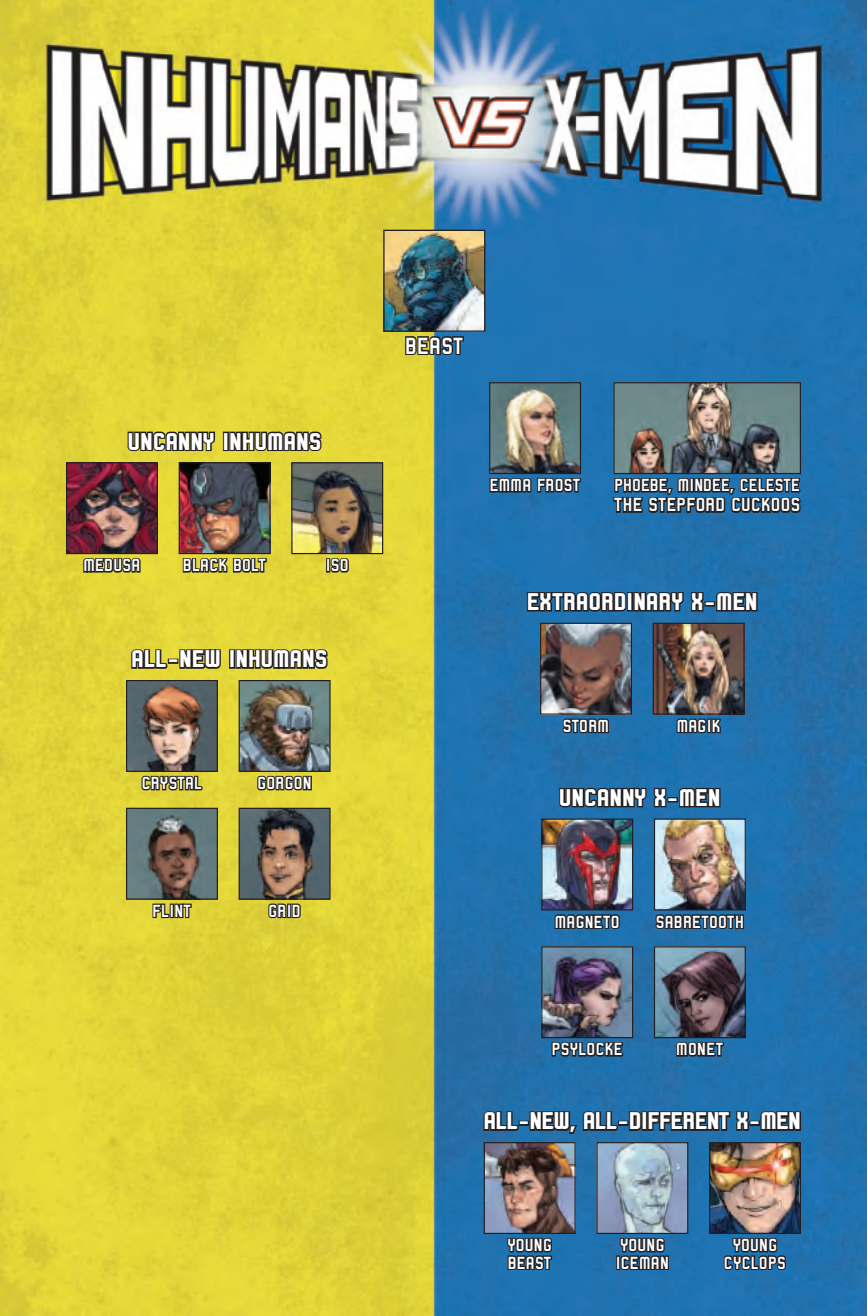
<style>
.page{position:relative;width:867px;height:1316px;background:#fff}
.page>*{position:absolute;margin:0;border:0;box-sizing:border-box;transform-origin:0 0}
.t1{font:900 24.5px "Kaliber Com";letter-spacing:.01em;color:#fff}
.t2{font:900 24.5px "Kaliber Com";letter-spacing:-.01em;color:#fff}
.t3{font:700 23.62px "Kaliber Com";letter-spacing:.01em;color:#fff}
.t4{font:700 19.25px "Kaliber Com";letter-spacing:.01em;color:#fff}
.t5{font:700 17.68px/17.5px "Kaliber Com";letter-spacing:.01em;color:#fff}
</style>
<div class="page">
<img style="left:0;top:0;width:866px;height:1315px">
<svg style="left:403px;top:334px;width:62px;height:23px"></svg>
<img style="left:385px;top:232px;width:98px;height:98px">
<div style="left:383px;top:230px;width:102px;height:102px;border:1px solid #231f20"></div>
<svg style="left:525px;top:587px;width:179px;height:29px"></svg>
<div style="left:704px;top:601px;width:11px;height:5px;border:3px solid #231f20"></div>
<svg style="left:713px;top:587px;width:45px;height:29px"></svg>
<svg style="left:560px;top:716px;width:50px;height:19px"></svg>
<svg style="left:674px;top:716px;width:47px;height:18px"></svg>
<img style="left:542px;top:624px;width:87px;height:88px">
<div style="left:540px;top:622px;width:91px;height:92px;border:1px solid #231f20"></div>
<img style="left:654px;top:624px;width:88px;height:88px">
<div style="left:652px;top:622px;width:92px;height:92px;border:1px solid #231f20"></div>
<svg style="left:126px;top:426px;width:91px;height:30px"></svg>
<div style="left:223px;top:431px;width:6px;height:20px;border:3px solid #231f20"></div>
<svg style="left:228px;top:426px;width:94px;height:30px"></svg>
<svg style="left:81px;top:556px;width:61px;height:18px"></svg>
<svg style="left:181px;top:556px;width:87px;height:18px"></svg>
<div style="left:326px;top:558px;width:4px;height:14px;border:2px solid #231f20"></div>
<svg style="left:328px;top:556px;width:22px;height:18px"></svg>
<img style="left:68px;top:464px;width:88px;height:88px">
<div style="left:66px;top:462px;width:92px;height:92px;border:1px solid #231f20"></div>
<img style="left:181px;top:464px;width:87px;height:88px">
<div style="left:179px;top:462px;width:91px;height:92px;border:1px solid #231f20"></div>
<img style="left:293px;top:464px;width:88px;height:88px">
<div style="left:291px;top:462px;width:92px;height:92px;border:1px solid #231f20"></div>
<svg style="left:557px;top:782px;width:110px;height:30px"></svg>
<div style="left:667px;top:797px;width:10px;height:5px;border:3px solid #231f20"></div>
<svg style="left:676px;top:782px;width:45px;height:30px"></svg>
<svg style="left:552px;top:910px;width:69px;height:26px"></svg>
<svg style="left:550px;top:1039px;width:75px;height:19px"></svg>
<svg style="left:653px;top:912px;width:92px;height:18px"></svg>
<svg style="left:674px;top:1037px;width:50px;height:26px"></svg>
<img style="left:543px;top:820px;width:88px;height:88px">
<div style="left:541px;top:818px;width:92px;height:92px;border:1px solid #231f20"></div>
<img style="left:543px;top:948px;width:88px;height:87px">
<div style="left:541px;top:946px;width:92px;height:91px;border:1px solid #231f20"></div>
<img style="left:655px;top:820px;width:88px;height:88px">
<div style="left:653px;top:818px;width:92px;height:92px;border:1px solid #231f20"></div>
<img style="left:655px;top:948px;width:88px;height:87px">
<div style="left:653px;top:946px;width:92px;height:91px;border:1px solid #231f20"></div>
<svg style="left:129px;top:647px;width:41px;height:23px"></svg>
<div style="left:168px;top:658px;width:10px;height:5px;border:3px solid #231f20"></div>
<svg style="left:178px;top:644px;width:45px;height:29px"></svg>
<div style="left:229px;top:649px;width:6px;height:19px;border:3px solid #231f20"></div>
<svg style="left:234px;top:644px;width:95px;height:29px"></svg>
<svg style="left:139px;top:773px;width:65px;height:19px"></svg>
<svg style="left:151px;top:899px;width:42px;height:26px"></svg>
<svg style="left:255px;top:771px;width:58px;height:26px"></svg>
<svg style="left:266px;top:901px;width:36px;height:18px"></svg>
<img style="left:128px;top:682px;width:88px;height:87px">
<div style="left:126px;top:680px;width:92px;height:91px;border:1px solid #231f20"></div>
<img style="left:128px;top:809px;width:88px;height:88px">
<div style="left:126px;top:807px;width:92px;height:92px;border:1px solid #231f20"></div>
<img style="left:240px;top:682px;width:88px;height:87px">
<div style="left:238px;top:680px;width:92px;height:91px;border:1px solid #231f20"></div>
<img style="left:240px;top:809px;width:88px;height:88px">
<div style="left:238px;top:807px;width:92px;height:92px;border:1px solid #231f20"></div>
<svg style="left:505px;top:1233px;width:48px;height:38px"></svg>
<div style="left:616px;top:1255px;width:4px;height:14px;border:2px solid #231f20"></div>
<svg style="left:618px;top:1233px;width:52px;height:44px"></svg>
<svg style="left:721px;top:1233px;width:66px;height:38px"></svg>
<img style="left:485px;top:1143px;width:88px;height:88px">
<div style="left:483px;top:1141px;width:92px;height:92px;border:1px solid #231f20"></div>
<img style="left:598px;top:1143px;width:88px;height:88px">
<div style="left:596px;top:1141px;width:92px;height:92px;border:1px solid #231f20"></div>
<img style="left:710px;top:1143px;width:88px;height:88px">
<div style="left:708px;top:1141px;width:92px;height:92px;border:1px solid #231f20"></div>
<svg style="left:481px;top:1109px;width:39px;height:22px"></svg>
<div style="left:518px;top:1120px;width:11px;height:5px;border:3px solid #231f20"></div>
<svg style="left:528px;top:1106px;width:92px;height:29px"></svg>
<div style="left:617px;top:1120px;width:11px;height:5px;border:3px solid #231f20"></div>
<svg style="left:627px;top:1106px;width:123px;height:29px"></svg>
<div style="left:749px;top:1120px;width:10px;height:5px;border:3px solid #231f20"></div>
<svg style="left:758px;top:1106px;width:44px;height:29px"></svg>
<svg style="left:488px;top:476px;width:94px;height:18px"></svg>
<img style="left:491px;top:384px;width:88px;height:88px">
<div style="left:489px;top:382px;width:92px;height:92px;border:1px solid #231f20"></div>
<img style="left:615px;top:384px;width:183px;height:86px">
<div style="left:613px;top:382px;width:187px;height:92px;border:1px solid #231f20"></div>
<svg style="left:611px;top:470px;width:191px;height:45px"></svg>
<h1 class="t1" style="left:128px;top:426px;width:195px">UNCANNY INHUMANS</h1>
<p class="t5" style="left:83px;top:556px;width:59px">MEDUSA</p>
<p class="t5" style="left:183px;top:556px;width:85px">BLACK BOLT</p>
<p class="t5" style="left:325px;top:556px;width:25px">ISO</p>
<h1 class="t1" style="left:131px;top:644px;width:197px">ALL-NEW INHUMANS</h1>
<p class="t5" style="left:142px;top:773px;width:62px">CRYSTAL</p>
<p class="t5" style="left:153px;top:901px;width:40px">FLINT</p>
<p class="t5" style="left:257px;top:773px;width:56px">GORGON</p>
<p class="t5" style="left:268px;top:901px;width:34px">GRID</p>
<h2 class="t3" style="left:405px;top:331px;width:60px">BEAST</h2>
<p class="t5" style="left:489px;top:476px;width:92px">EMMA FROST</p>
<p class="t5" style="left:614px;top:476px;width:187px">PHOEBE, MINDEE, CELESTE</p>
<p class="t4" style="left:613px;top:493px;width:188px">THE STEPFORD CUCKOOS</p>
<h1 class="t1" style="left:527px;top:587px;width:232px">EXTRAORDINARY X-MEN</h1>
<p class="t5" style="left:562px;top:716px;width:48px">STORM</p>
<p class="t5" style="left:676px;top:716px;width:45px">MAGIK</p>
<h1 class="t1" style="left:559px;top:782px;width:163px">UNCANNY X-MEN</h1>
<p class="t5" style="left:554px;top:912px;width:66px">MAGNETO</p>
<p class="t5" style="left:655px;top:912px;width:90px">SABRETOOTH</p>
<p class="t5" style="left:551px;top:1040px;width:72px">PSYLOCKE</p>
<p class="t5" style="left:676px;top:1040px;width:49px">MONET</p>
<h1 class="t2" style="left:483px;top:1106px;width:318px">ALL-NEW, ALL-DIFFERENT X-MEN</h1>
<p class="t5" style="left:507px;top:1235px;width:46px">YOUNG<br>BEAST</p>
<p class="t5" style="left:615px;top:1235px;width:55px">YOUNG<br>ICEMAN</p>
<p class="t5" style="left:723px;top:1235px;width:64px;text-align:center">YOUNG<br>CYCLOPS</p>
</div>
